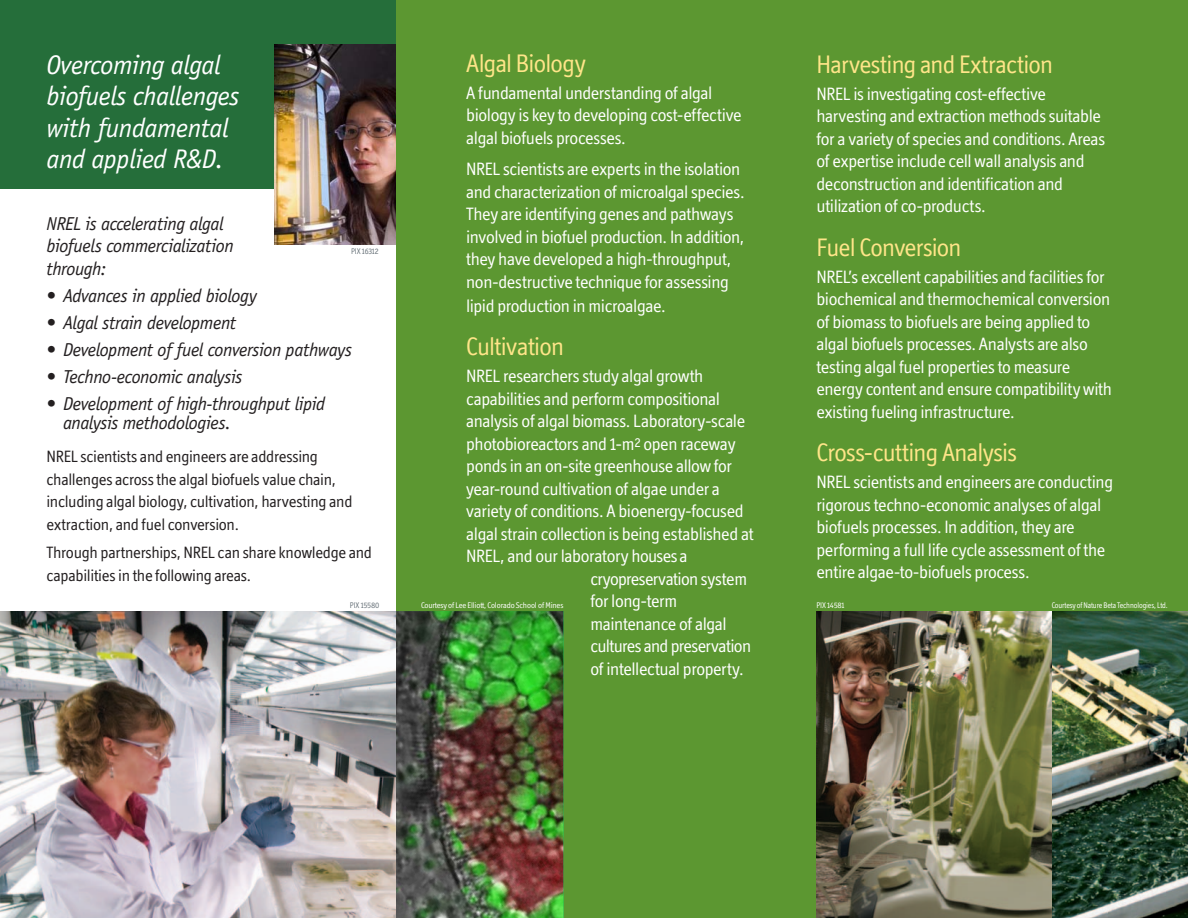
<style>
.page{position:relative;width:1188px;height:918px;background:#fff}
.page>*{position:absolute;margin:0;border:0;box-sizing:border-box;transform-origin:0 0}
.Intro_Text-1{font:italic 27px/31.5px "Officina Sans Std";letter-spacing:-.015em;color:#fff}
.Subheadings-1{font:25.5px "Officina Display ITC Std";letter-spacing:-.03em;color:#ffe589}
.Intro_Text_Sub-1{font:italic 18.75px/22.5px "Officina Sans Std";letter-spacing:-.025em;color:#231f20}
.Body_Text-1{font:18px/22.5px "Officina Display ITC Std";letter-spacing:-.025em;color:#fff}
.Body_Text-1-2{font:16.5px/22.5px "Officina Display ITC Std";letter-spacing:-.02em;color:#231f20}
.Body_Text-1-3{font:8.25px "Officina Display ITC Std";letter-spacing:-.015em;color:#fff}
.Body_Text-1-4{font:8.25px "Officina Display ITC Std";letter-spacing:-.015em;color:#fff;scale:.92 1}
.Body_Text-1-5{font:8.25px "Officina Display ITC Std";letter-spacing:-.02em;color:#6a747b}
</style>
<div class="page">
<div style="left:396px;top:0;width:792px;height:918px;background:#5c9731"></div>
<img style="left:0;top:611px;width:396px;height:307px">
<div style="left:0;top:0;width:396px;height:189px;background:#256e3a"></div>
<img style="left:274px;top:45px;width:122px;height:200px">
<img style="left:396px;top:611px;width:167px;height:307px">
<img style="left:816px;top:611px;width:236px;height:307px">
<img style="left:1052px;top:611px;width:136px;height:307px">
<p class="Intro_Text-1" style="left:46px;top:49px;width:194px">Overcoming algal biofuels challenges with fundamental and applied R&amp;D.</p>
<p class="Intro_Text_Sub-1" style="left:46px;top:212px;width:189px">NREL is accelerating algal biofuels commercialization through:</p>
<p class="Intro_Text_Sub-1" style="left:46px;top:284px;width:212px">• Advances in applied biology</p>
<p class="Intro_Text_Sub-1" style="left:46px;top:311px;width:191px">• Algal strain development</p>
<p class="Intro_Text_Sub-1" style="left:46px;top:338px;width:307px">• Development of fuel conversion pathways</p>
<p class="Intro_Text_Sub-1" style="left:46px;top:365px;width:197px">• Techno-economic analysis</p>
<p class="Intro_Text_Sub-1" style="left:63px;top:394px;width:264px;line-height:19.5px;text-indent:-16px">• Development of high-throughput lipid analysis methodologies.</p>
<p class="Body_Text-1-2" style="left:46px;top:445px;width:307px">NREL scientists and engineers are addressing challenges across the algal biofuels value chain, including algal biology, cultivation, harvesting and extraction, and fuel conversion.</p>
<p class="Body_Text-1-2" style="left:46px;top:541px;width:327px">Through partnerships, NREL can share knowledge and capabilities in the following areas.</p>
<p class="Body_Text-1-5" style="left:351px;top:246px;width:29px">PIX 16312</p>
<p class="Body_Text-1-5" style="left:350px;top:601px;width:31px">PIX 15580</p>
<p class="Subheadings-1" style="left:466px;top:49px;width:121px">Algal Biology</p>
<p class="Body_Text-1" style="left:466px;top:81px;width:277px">A fundamental understanding of algal biology is key to developing cost-effective algal biofuels processes.</p>
<p class="Body_Text-1" style="left:466px;top:158px;width:280px">NREL scientists are experts in the isolation and characterization of microalgal species.<br>They are identifying genes and pathways involved in biofuel production. In addition, they have developed a high-throughput, non-destructive technique for assessing lipid production in microalgae.</p>
<p class="Subheadings-1" style="left:466px;top:332px;width:99px">Cultivation</p>
<p class="Body_Text-1" style="left:466px;top:365px;width:239px">NREL researchers study algal growth</p>
<p class="Body_Text-1" style="left:466px;top:387px;width:255px">capabilities and perform compositional</p>
<p class="Body_Text-1" style="left:466px;top:410px;width:281px">analysis of algal biomass. Laboratory-scale</p>
<p class="Body_Text-1" style="left:466px;top:432px;width:271px">photobioreactors and 1-m<sup>2</sup> open raceway</p>
<p class="Body_Text-1" style="left:466px;top:455px;width:267px">ponds in an on-site greenhouse allow for</p>
<p class="Body_Text-1" style="left:466px;top:477px;width:255px">year-round cultivation of algae under a</p>
<p class="Body_Text-1" style="left:466px;top:500px;width:279px">variety of conditions. A bioenergy-focused</p>
<p class="Body_Text-1" style="left:466px;top:522px;width:289px">algal strain collection is being established at</p>
<p class="Body_Text-1" style="left:466px;top:545px;width:223px">NREL, and our laboratory houses a</p>
<p class="Body_Text-1" style="left:590px;top:567px;width:158px">cryopreservation system</p>
<p class="Body_Text-1" style="left:590px;top:590px;width:88px">for long-term</p>
<p class="Body_Text-1" style="left:590px;top:612px;width:138px">maintenance of algal</p>
<p class="Body_Text-1" style="left:590px;top:635px;width:162px">cultures and preservation</p>
<p class="Body_Text-1" style="left:590px;top:657px;width:155px">of intellectual property.</p>
<p class="Subheadings-1" style="left:816px;top:50px;width:238px">Harvesting and Extraction</p>
<p class="Body_Text-1" style="left:816px;top:82px;width:290px">NREL is investigating cost-effective harvesting and extraction methods suitable for a variety of species and conditions. Areas of expertise include cell wall analysis and deconstruction and identification and utilization of co-products.</p>
<p class="Subheadings-1" style="left:816px;top:233px;width:147px">Fuel Conversion</p>
<p class="Body_Text-1" style="left:816px;top:265px;width:297px">NREL’s excellent capabilities and facilities for biochemical and thermochemical conversion of biomass to biofuels are being applied to algal biofuels processes. Analysts are also testing algal fuel properties to measure energy content and ensure compatibility with existing fueling infrastructure.</p>
<p class="Subheadings-1" style="left:816px;top:438px;width:202px">Cross-cutting Analysis</p>
<p class="Body_Text-1" style="left:816px;top:471px;width:298px">NREL scientists and engineers are conducting rigorous techno-economic analyses of algal biofuels processes. In addition, they are performing a full life cycle assessment of the entire algae-to-biofuels process.</p>
<p class="Body_Text-1-3" style="left:421px;top:601px;width:144px">Courtesy of Lee Elliott, Colorado School of Mines</p>
<p class="Body_Text-1-3" style="left:817px;top:601px;width:30px">PIX 14581</p>
<p class="Body_Text-1-4" style="left:1052px;top:601px;width:128px">Courtesy of Nature Beta Technologies, Ltd.</p>
</div>
